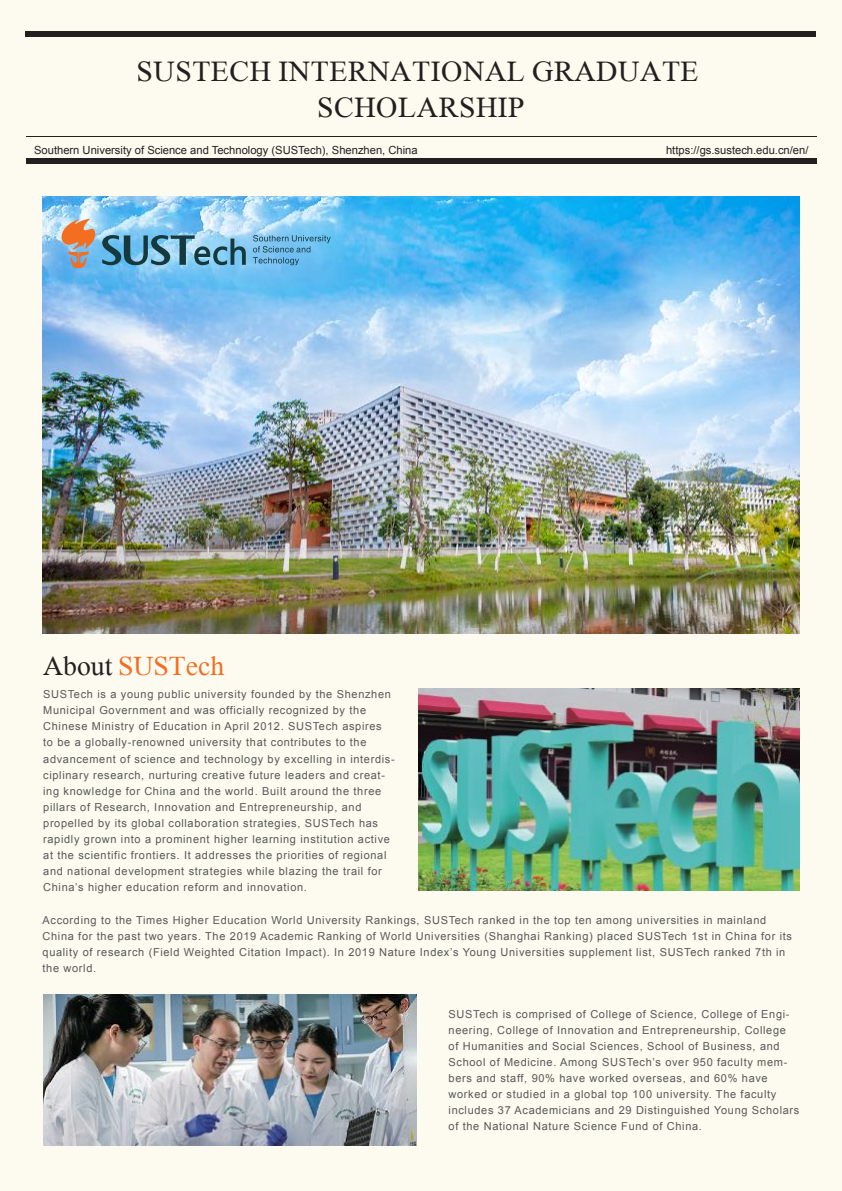
<style>
.page{position:relative;width:842px;height:1191px;background:#fdfbef}
.page>*{position:absolute;margin:0;border:0;box-sizing:border-box;transform-origin:0 0}
.t1{font:29.5px/35.9px "Frank Ruehl";letter-spacing:.02em;color:#231f20;text-align:center}
.t2{font:27.7px "Frank Ruehl";color:#f36e21}
.t3{font:11.2px "Arial";color:#231f20}
.t4{font:11px/16px "Arial";letter-spacing:.06em;color:#57585a}
.s1{color:#231f20}
</style>
<div class="page">
<img style="left:418px;top:689px;width:381px;height:201px">
<div style="left:26px;top:32px;width:790px;height:5px;background:#231f20"></div>
<hr style="left:26px;top:136px;width:790px;height:1px;background:#231f20">
<img style="left:43px;top:994px;width:373px;height:151px">
<div style="left:26px;top:159px;width:790px;height:5px;background:#231f20"></div>
<img style="left:43px;top:196px;width:757px;height:437px">
<svg style="left:61px;top:219px;width:185px;height:49px;background:#82abc1"></svg>
<svg style="left:253px;top:235px;width:78px;height:30px;background:#66aed9"></svg>
<h1 class="t1" style="left:136px;top:55px;width:564px">SUSTECH INTERNATIONAL GRADUATE<br>SCHOLARSHIP</h1>
<p class="t3" style="left:34px;top:142px;width:385px">Southern University of Science and Technology (SUSTech), Shenzhen, China</p>
<p class="t3" style="left:666px;top:142px;width:144px">https://gs.sustech.edu.cn/en/</p>
<h2 class="t2" style="left:43px;top:654px;width:183px"><span class="s1">About</span> SUSTech</h2>
<p class="t4" style="left:43px;top:686px;width:353px">SUSTech is a young public university founded by the Shenzhen Municipal Government and was officially recognized by the Chinese Ministry of Education in April 2012. SUSTech aspires<br>to be a globally-renowned university that contributes to the advancement of science and technology by excelling in interdis&shy;ciplinary research, nurturing creative future leaders and creat&shy;ing knowledge for China and the world. Built around the three pillars of Research, Innovation and Entrepreneurship, and propelled by its global collaboration strategies, SUSTech has rapidly grown into a prominent higher learning institution active at the scientific frontiers. It addresses the priorities of regional and national development strategies while blazing the trail for China’s higher education reform and innovation.</p>
<p class="t4" style="left:43px;top:912px;width:751px">According to the Times Higher Education World University Rankings, SUSTech ranked in the top ten among universities in mainland China for the past two years. The 2019 Academic Ranking of World Universities (Shanghai Ranking) placed SUSTech 1st in China for its quality of research (Field Weighted Citation Impact). In 2019 Nature Index’s Young Universities supplement list, SUSTech ranked 7th in the world.</p>
<p class="t4" style="left:449px;top:1006px;width:352px">SUSTech is comprised of College of Science, College of Engi&shy;neering, College of Innovation and Entrepreneurship, College<br>of Humanities and Social Sciences, School of Business, and School of Medicine. Among SUSTech’s over 950 faculty mem&shy;bers and staff, 90% have worked overseas, and 60% have worked or studied in a global top 100 university. The faculty includes 37 Academicians and 29 Distinguished Young Scholars of the National Nature Science Fund of China.</p>
</div>
